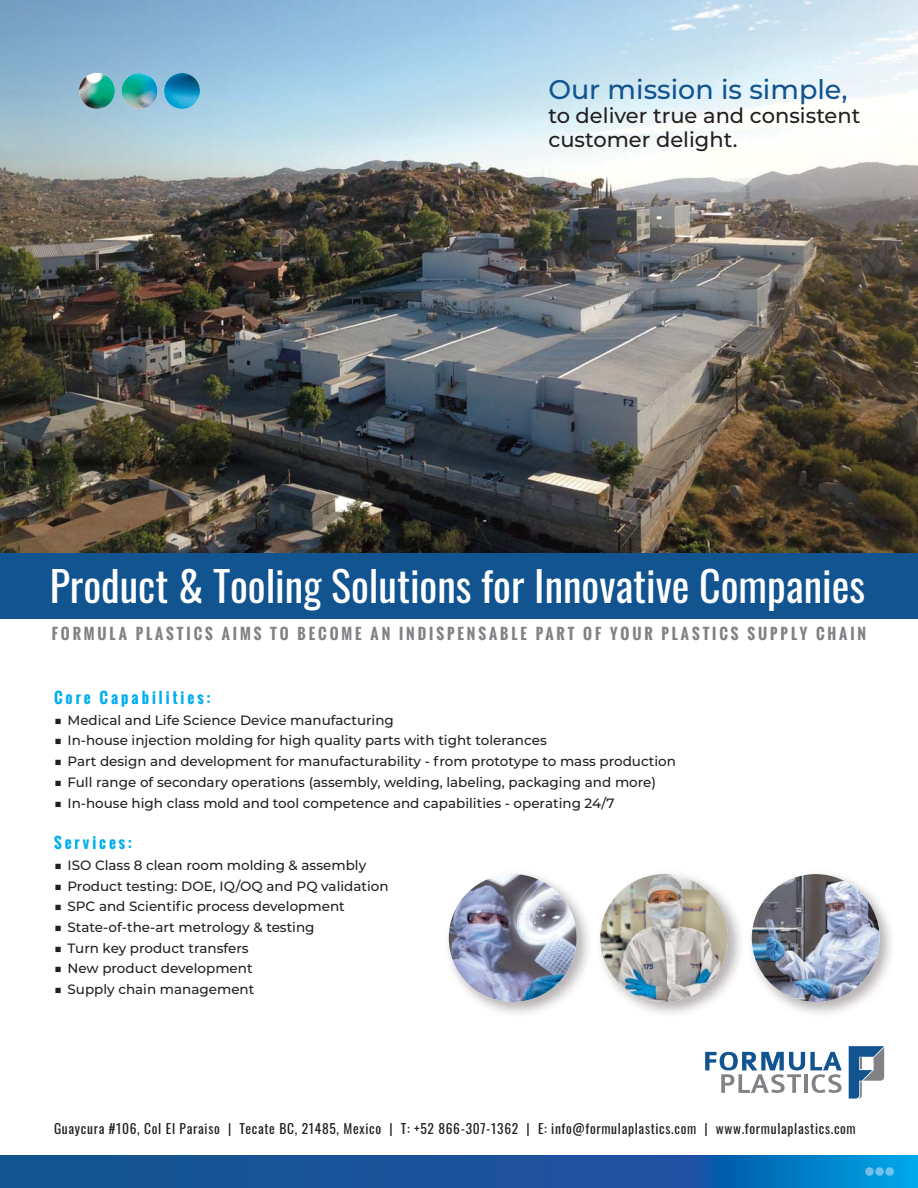
<style>
.page{position:relative;width:918px;height:1188px;background:#fff}
.page>*{position:absolute;margin:0;border:0;box-sizing:border-box;transform-origin:0 0}
.t1{font:42px "Oswald";color:#fff}
.t2{font:500 27px "Montserrat";color:#11548f}
.t3{font:500 21px/24px "Montserrat";color:#231f20}
.t4{font:700 15px "Oswald";letter-spacing:.195em;color:#808285}
.t5{font:700 15px "Oswald";letter-spacing:.2em;color:#00aeef}
.t6{font:500 13.5px "Montserrat";color:#231f20}
.t7{font:13.5px "Oswald";letter-spacing:.05em;color:#231f20}
</style>
<div class="page">
<img style="left:0;top:0;width:918px;height:553px">
<svg style="left:705px;top:1052px;width:137px;height:41px"></svg>
<svg style="left:849px;top:1046px;width:35px;height:53px"></svg>
<svg style="left:0;top:1155px;width:918px;height:33px;background:#135ca3"></svg>
<svg style="left:865px;top:1167px;width:29px;height:9px"></svg>
<div style="left:0;top:553px;width:918px;height:65px;background:#11548f"></div>
<img style="left:752px;top:874px;width:128px;height:128px">
<img style="left:600px;top:874px;width:128px;height:128px">
<img style="left:449px;top:874px;width:128px;height:128px">
<svg style="left:115px;top:73px;width:49px;height:36px"></svg>
<img style="left:164px;top:73px;width:36px;height:36px">
<img style="left:122px;top:73px;width:35px;height:36px">
<img style="left:79px;top:73px;width:36px;height:36px">
<h2 class="t2" style="left:548px;top:79px;width:301px">Our mission is simple,</h2>
<h3 class="t3" style="left:548px;top:105px;width:314px">to deliver true and consistent customer delight.</h3>
<h1 class="t1" style="left:50px;top:569px;width:817px">Product &amp; Tooling Solutions for Innovative Companies</h1>
<p class="t4" style="left:52px;top:627px;width:816px">FORMULA PLASTICS AIMS TO BECOME AN INDISPENSABLE PART OF YOUR PLASTICS SUPPLY CHAIN</p>
<p class="t5" style="left:54px;top:691px;width:158px">Core Capabilities:</p>
<p class="t6" style="left:54px;top:715px;width:341px">■ Medical and Life Science Device manufacturing</p>
<p class="t6" style="left:54px;top:735px;width:494px">■ In-house injection molding for high quality parts with tight tolerances</p>
<p class="t6" style="left:54px;top:756px;width:623px">■ Part design and development for manufacturability - from prototype to mass production</p>
<p class="t6" style="left:54px;top:777px;width:604px">■ Full range of secondary operations (assembly, welding, labeling, packaging and more)</p>
<p class="t6" style="left:54px;top:798px;width:562px">■ In-house high class mold and tool competence and capabilities - operating 24/7</p>
<p class="t5" style="left:54px;top:836px;width:80px">Services:</p>
<p class="t6" style="left:54px;top:860px;width:314px">■ ISO Class 8 clean room molding &amp; assembly</p>
<p class="t6" style="left:54px;top:881px;width:336px">■ Product testing: DOE, IQ/OQ and PQ validation</p>
<p class="t6" style="left:54px;top:901px;width:292px">■ SPC and Scientific process development</p>
<p class="t6" style="left:54px;top:922px;width:262px">■ State-of-the-art metrology &amp; testing</p>
<p class="t6" style="left:54px;top:943px;width:196px">■ Turn key product transfers</p>
<p class="t6" style="left:54px;top:963px;width:200px">■ New product development</p>
<p class="t6" style="left:54px;top:984px;width:202px">■ Supply chain management</p>
<p class="t7" style="left:54px;top:1123px;width:803px">Guaycura #106, Col El Paraiso | Tecate BC, 21485, Mexico | T: +52 866-307-1362 | E: info@formulaplastics.com | www.formulaplastics.com</p>
</div>
